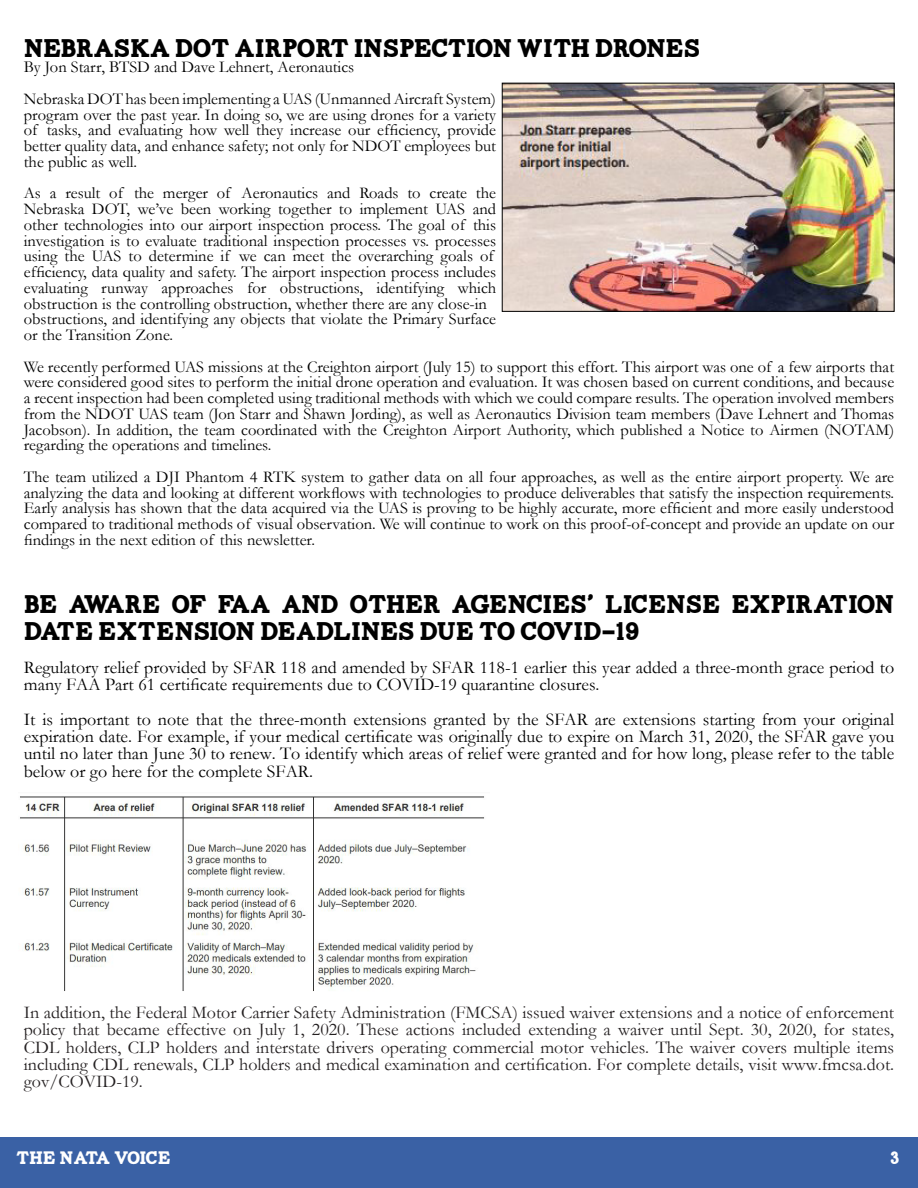
<style>
.page{position:relative;width:918px;height:1188px;background:#fff}
.page>*{position:absolute;margin:0;border:0;box-sizing:border-box;transform-origin:0 0}
.t1{font:25.5px/27px "Carton";letter-spacing:-.02em;color:#000}
.t2{font:18px/17.2px "Garamond";color:#000}
.t3{font:18px/17.2px "Garamond";color:#231f20;text-align:justify}
.t4{font:18px "Carton";letter-spacing:-.05em;color:#fff}
.t5{font:16.5px/15.8px "Garamond";color:#000;text-align:justify}
</style>
<div class="page">
<div style="left:0;top:1138px;width:918px;height:50px;background:#3a61a5"></div>
<img style="left:504px;top:85px;width:388px;height:224px">
<div style="left:502px;top:83px;width:392px;height:228px;border:1px solid #000"></div>
<img style="left:20px;top:796px;width:464px;height:195px">
<p class="t1" style="left:24px;top:35px;width:678px">NEBRASKA DOT AIRPORT INSPECTION WITH DRONES</p>
<p class="t5" style="left:24px;top:59px;width:332px">By Jon Starr, BTSD and Dave Lehnert, Aeronautics</p>
<p class="t5" style="left:24px;top:90px;width:474px">Nebraska DOT has been implementing a UAS (Unmanned Aircraft System) program over the past year. In doing so, we are using drones for a variety of tasks, and evaluating how well they increase our efficiency, provide better quality data, and enhance safety; not only for NDOT employees but the public as well.</p>
<p class="t5" style="left:24px;top:185px;width:474px;text-align:left">As a result of the merger of Aeronautics and Roads to create the Nebraska DOT, we’ve been working together to implement UAS and other technologies into our airport inspection process. The goal of this investigation is to evaluate traditional inspection processes vs. processes using the UAS to determine if we can meet the overarching goals of efficiency, data quality and safety. The airport inspection process includes evaluating runway approaches for obstructions, identifying which obstruction is the controlling obstruction, whether there are any close-in</p>
<p class="t5" style="left:24px;top:311px;width:474px">obstructions, and identifying any objects that violate the Primary Surface or the Transition Zone.</p>
<p class="t5" style="left:24px;top:358px;width:872px">We recently performed UAS missions at the Creighton airport (July 15) to support this effort. This airport was one of a few airports that were considered good sites to perform the initial drone operation and evaluation. It was chosen based on current conditions, and because a recent inspection had been completed using traditional methods with which we could compare results. The operation involved members from the NDOT UAS team (Jon Starr and Shawn Jording), as well as Aeronautics Division team members (Dave Lehnert and Thomas Jacobson). In addition, the team coordinated with the Creighton Airport Authority, which published a Notice to Airmen (NOTAM) regarding the operations and timelines.</p>
<p class="t5" style="left:24px;top:468px;width:872px">The team utilized a DJI Phantom 4 RTK system to gather data on all four approaches, as well as the entire airport property. We are analyzing the data and looking at different workflows with technologies to produce deliverables that satisfy the inspection requirements.<br>Early analysis has shown that the data acquired via the UAS is proving to be highly accurate, more efficient and more easily understood compared to traditional methods of visual observation. We will continue to work on this proof-of-concept and provide an update on our findings in the next edition of this newsletter.</p>
<p class="t1" style="left:24px;top:592px;width:872px">BE AWARE OF FAA AND OTHER AGENCIES’ LICENSE EXPIRATION<br>DATE EXTENSION DEADLINES DUE TO COVID-19</p>
<p class="t2" style="left:24px;top:658px;width:872px">Regulatory relief provided by SFAR 118 and amended by SFAR 118-1 earlier this year added a three-month grace period to many FAA Part 61 certificate requirements due to COVID-19 quarantine closures.</p>
<p class="t2" style="left:24px;top:710px;width:872px;text-align:justify">It is important to note that the three-month extensions granted by the SFAR are extensions starting from your original expiration date. For example, if your medical certificate was originally due to expire on March 31, 2020, the SFAR gave you until no later than June 30 to renew. To identify which areas of relief were granted and for how long, please refer to the table below or go here for the complete SFAR.</p>
<p class="t3" style="left:24px;top:1003px;width:872px">In addition, the Federal Motor Carrier Safety Administration (FMCSA) issued waiver extensions and a notice of enforcement policy that became effective on July 1, 2020. These actions included extending a waiver until Sept. 30, 2020, for states, CDL holders, CLP holders and interstate drivers operating commercial motor vehicles. The waiver covers multiple items including CDL renewals, CLP holders and medical examination and certification. For complete details, visit www.fmcsa.dot. gov/COVID-19.</p>
<p class="t4" style="left:16px;top:1150px;width:156px">THE NATA VOICE</p>
<p class="t4" style="left:890px;top:1150px;width:12px">3</p>
</div>
